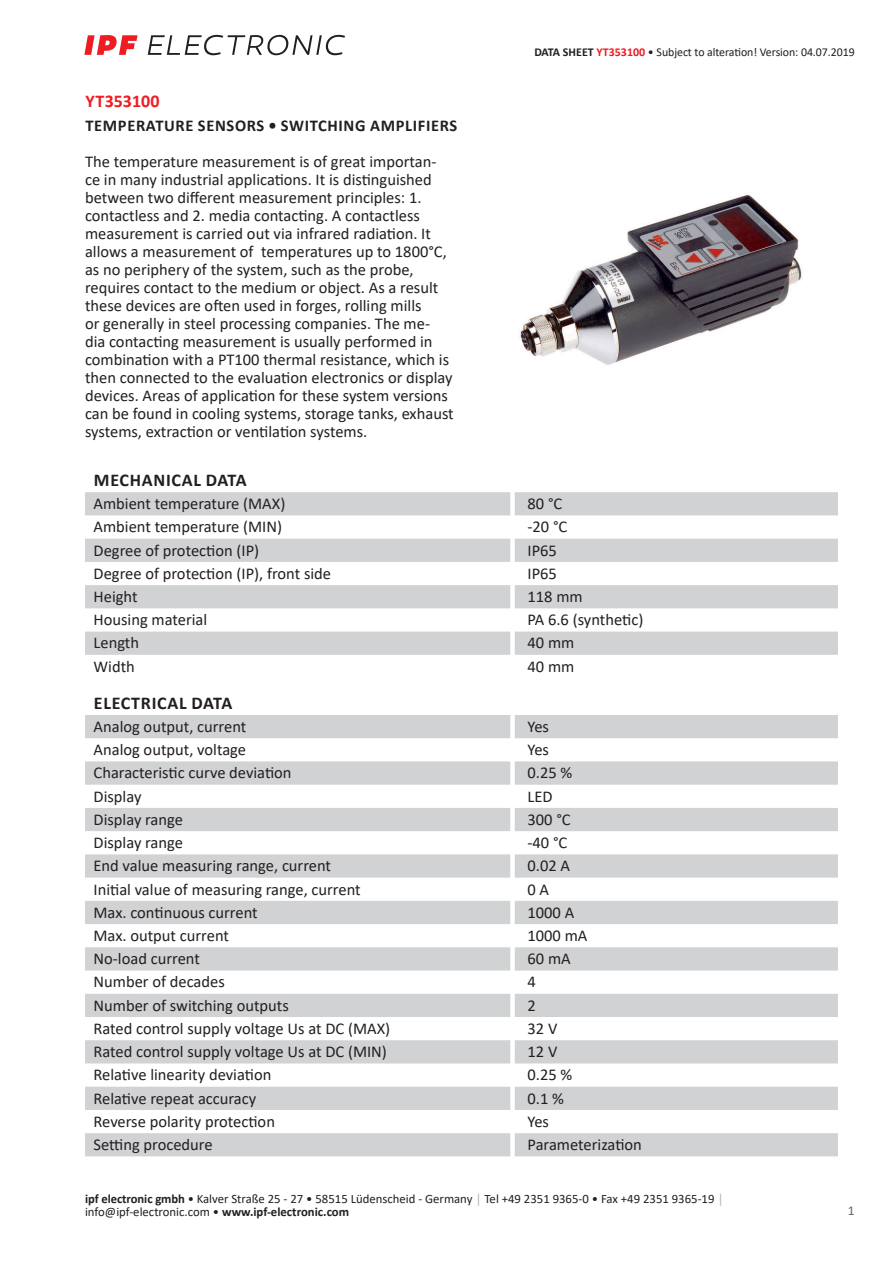
<style>
.page{position:relative;width:893px;height:1263px;background:#fff}
.page>*{position:absolute;margin:0;border:0;box-sizing:border-box;transform-origin:0 0}
.t1{font:700 18px "Calibri";letter-spacing:.04em;color:#231f20}
.t2{font:700 18px "Calibri";color:#ee1d23}
.t3{font:16.5px/18px "Calibri";color:#231f20}
.t4{font:700 16.5px "Calibri";letter-spacing:.04em;color:#231f20}
.t5{font:13.5px "Calibri";color:#636366}
.t6{font:12.75px/12.6px "Calibri";color:#231f20}
.t7{font:12px "Calibri";letter-spacing:-.005em;color:#231f20}
.s1{font-weight:700}
.s2{font-weight:700;color:#ee1d23}
.s3{color:#a8a9ad}
</style>
<div class="page">
<svg style="left:148px;top:35px;width:197px;height:20px"></svg>
<svg style="left:84px;top:35px;width:54px;height:20px"></svg>
<svg style="left:85px;top:492px;width:753px;height:163px;fill:#d1d2d4"></svg>
<svg style="left:85px;top:715px;width:753px;height:441px;fill:#d1d2d4"></svg>
<img style="left:520px;top:194px;width:282px;height:171px">
<p class="t7" style="left:534px;top:44px;width:322px"><span class="s1">DATA SHEET</span> <span class="s2">YT353100</span> • Subject to alteration! Version: 04.07.2019</p>
<p class="t2" style="left:85px;top:88px;width:76px">YT353100</p>
<p class="t4" style="left:85px;top:114px;width:374px">TEMPERATURE SENSORS • SWITCHING AMPLIFIERS</p>
<p class="t3" style="left:85px;top:152px;width:370px">The temperature measurement is of great importan&shy;ce in many industrial applications. It is distinguished between two different measurement principles: 1. contactless and 2. media contacting. A contactless measurement is carried out via infrared radiation. It allows a measurement of temperatures up to 1800°C, as no periphery of the system, such as the probe, requires contact to the medium or object. As a result these devices are often used in forges, rolling mills<br>or generally in steel processing companies. The me&shy;dia contacting measurement is usually performed in combination with a PT100 thermal resistance, which is then connected to the evaluation electronics or display devices. Areas of application for these system versions can be found in cooling systems, storage tanks, exhaust systems, extraction or ventilation systems.</p>
<p class="t1" style="left:94px;top:467px;width:154px">MECHANICAL DATA</p>
<p class="t3" style="left:94px;top:494px;width:193px">Ambient temperature (MAX)</p>
<p class="t3" style="left:527px;top:494px;width:36px">80 °C</p>
<p class="t3" style="left:94px;top:517px;width:190px">Ambient temperature (MIN)</p>
<p class="t3" style="left:527px;top:517px;width:41px">-20 °C</p>
<p class="t3" style="left:94px;top:541px;width:167px">Degree of protection (IP)</p>
<p class="t3" style="left:527px;top:541px;width:31px">IP65</p>
<p class="t3" style="left:94px;top:564px;width:239px">Degree of protection (IP), front side</p>
<p class="t3" style="left:527px;top:564px;width:31px">IP65</p>
<p class="t3" style="left:94px;top:587px;width:46px">Height</p>
<p class="t3" style="left:527px;top:587px;width:57px">118 mm</p>
<p class="t3" style="left:94px;top:610px;width:115px">Housing material</p>
<p class="t3" style="left:527px;top:610px;width:117px">PA 6.6 (synthetic)</p>
<p class="t3" style="left:94px;top:633px;width:47px">Length</p>
<p class="t3" style="left:527px;top:633px;width:48px">40 mm</p>
<p class="t3" style="left:94px;top:657px;width:43px">Width</p>
<p class="t3" style="left:527px;top:657px;width:48px">40 mm</p>
<p class="t1" style="left:94px;top:690px;width:140px">ELECTRICAL DATA</p>
<p class="t3" style="left:94px;top:717px;width:154px">Analog output, current</p>
<p class="t3" style="left:527px;top:717px;width:23px">Yes</p>
<p class="t3" style="left:94px;top:740px;width:154px">Analog output, voltage</p>
<p class="t3" style="left:527px;top:740px;width:23px">Yes</p>
<p class="t3" style="left:94px;top:763px;width:200px">Characteristic curve deviation</p>
<p class="t3" style="left:527px;top:763px;width:46px">0.25 %</p>
<p class="t3" style="left:94px;top:787px;width:49px">Display</p>
<p class="t3" style="left:527px;top:787px;width:27px">LED</p>
<p class="t3" style="left:94px;top:810px;width:91px">Display range</p>
<p class="t3" style="left:527px;top:810px;width:45px">300 °C</p>
<p class="t3" style="left:94px;top:833px;width:91px">Display range</p>
<p class="t3" style="left:527px;top:833px;width:41px">-40 °C</p>
<p class="t3" style="left:94px;top:856px;width:239px">End value measuring range, current</p>
<p class="t3" style="left:527px;top:856px;width:44px">0.02 A</p>
<p class="t3" style="left:94px;top:879px;width:269px">Initial value of measuring range, current</p>
<p class="t3" style="left:527px;top:879px;width:23px">0A</p>
<p class="t3" style="left:94px;top:903px;width:166px">Max. continuous current</p>
<p class="t3" style="left:527px;top:903px;width:48px">1000 A</p>
<p class="t3" style="left:94px;top:926px;width:137px">Max. output current</p>
<p class="t3" style="left:527px;top:926px;width:61px">1000 mA</p>
<p class="t3" style="left:94px;top:949px;width:108px">No-load current</p>
<p class="t3" style="left:527px;top:949px;width:45px">60 mA</p>
<p class="t3" style="left:94px;top:972px;width:133px">Number of decades</p>
<p class="t3" style="left:527px;top:972px;width:10px">4</p>
<p class="t3" style="left:94px;top:996px;width:197px">Number of switching outputs</p>
<p class="t3" style="left:527px;top:996px;width:10px">2</p>
<p class="t3" style="left:94px;top:1019px;width:298px">Rated control supply voltage Us at DC (MAX)</p>
<p class="t3" style="left:527px;top:1019px;width:31px">32 V</p>
<p class="t3" style="left:94px;top:1042px;width:295px">Rated control supply voltage Us at DC (MIN)</p>
<p class="t3" style="left:527px;top:1042px;width:31px">12 V</p>
<p class="t3" style="left:94px;top:1065px;width:179px">Relative linearity deviation</p>
<p class="t3" style="left:527px;top:1065px;width:46px">0.25 %</p>
<p class="t3" style="left:94px;top:1089px;width:164px">Relative repeat accuracy</p>
<p class="t3" style="left:527px;top:1089px;width:38px">0.1 %</p>
<p class="t3" style="left:94px;top:1112px;width:183px">Reverse polarity protection</p>
<p class="t3" style="left:527px;top:1112px;width:23px">Yes</p>
<p class="t3" style="left:94px;top:1135px;width:121px">Setting procedure</p>
<p class="t3" style="left:527px;top:1135px;width:116px">Parameterization</p>
<p class="t6" style="left:85px;top:1192px;width:640px"><span class="s1">ipf electronic gmbh</span> • Kalver Straße 25 - 27 • 58515 Lüdenscheid - Germany <span class="s3">│</span> Tel +49 2351 9365-0 • Fax +49 2351 9365-19 <span class="s3">│ </span>info@ipf-electronic.com • <span class="s1">www.ipf-electronic.com</span></p>
<p class="t5" style="left:848px;top:1201px;width:8px">1</p>
</div>
